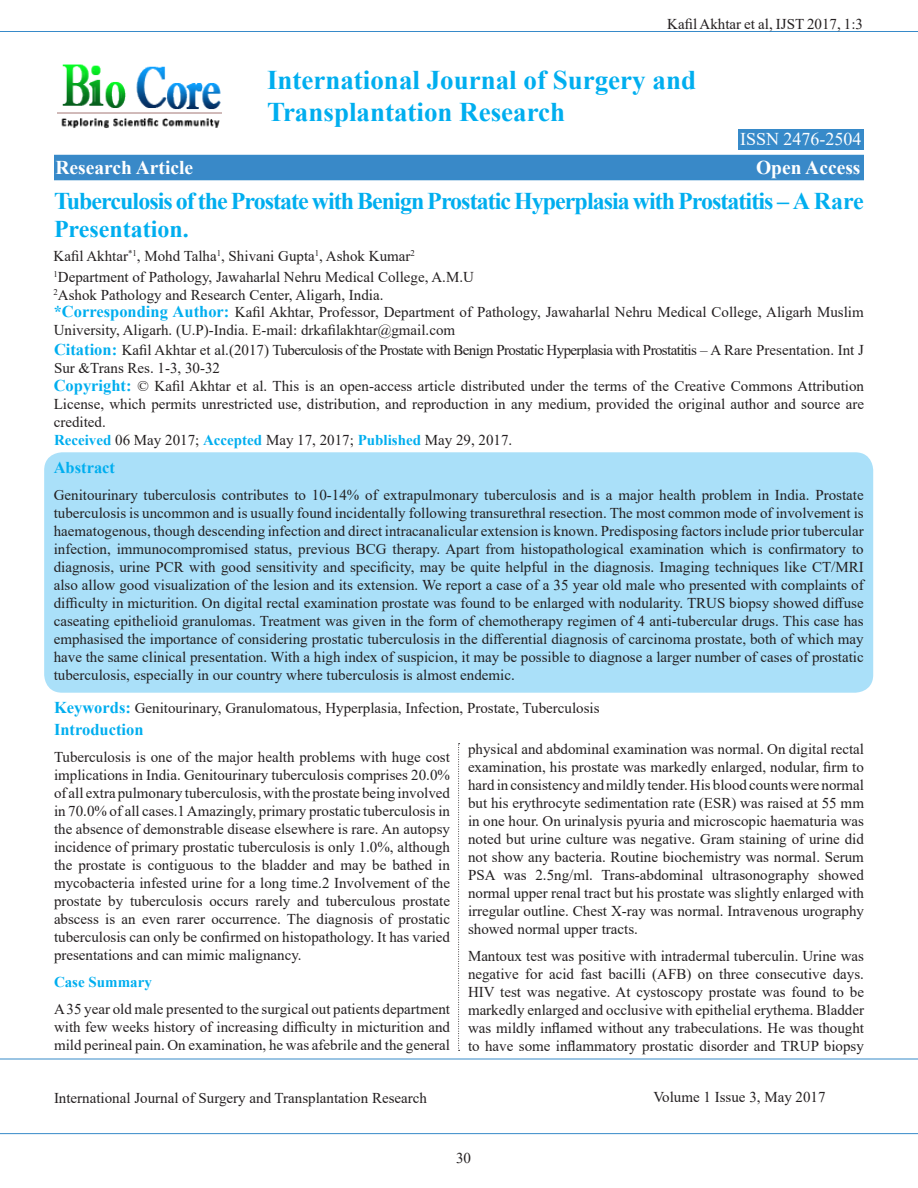
<style>
.page{position:relative;width:918px;height:1188px;background:#fff}
.page>*{position:absolute;margin:0;border:0;box-sizing:border-box;transform-origin:0 0}
.t1{font:700 27px "Times New Roman";color:#00aeef}
.t2{font:700 24px/28.8px "Times New Roman";letter-spacing:-.04em;color:#00aeef}
.t3{font:700 19.5px "Times New Roman";color:#fff}
.t4{font:18px "Times New Roman";color:#fff}
.t5{font:700 16.5px "Times New Roman";color:#00aeef}
.t6{font:15px/18px "Times New Roman";color:#231f20;text-align:justify}
.t7{font:15px/18px "Times New Roman";letter-spacing:-.04em;color:#231f20}
.t8{font:700 15px "Times New Roman";color:#00aeef}
.s1{font-weight:700;font-size:16.5px;color:#00aeef}
.s2{font-weight:700;color:#00aeef}
</style>
<div class="page">
<hr style="left:0;top:31px;width:918px;height:1px;background:#378ac9">
<hr style="left:0;top:1059px;width:918px;height:1px;background:#378ac9">
<hr style="left:0;top:1133px;width:918px;height:1px;background:#378ac9">
<div style="left:54px;top:155px;width:810px;height:25px;background:#3989c8"></div>
<img style="left:58px;top:64px;width:164px;height:64px">
<div style="left:44px;top:452px;width:829px;height:241px;background:#aae0f9;border-radius:18px"></div>
<svg style="left:458px;top:743px;width:2px;height:308px"></svg>
<div style="left:738px;top:129px;width:126px;height:21px;background:#378ac9"></div>
<p class="t6" style="left:667px;top:15px;width:197px">Kafil Akhtar et al, IJST 2017, 1:3</p>
<p class="t1" style="left:267px;top:60px;width:431px">International Journal of Surgery and</p>
<p class="t1" style="left:267px;top:93px;width:300px">Transplantation Research</p>
<p class="t4" style="left:740px;top:126px;width:123px">ISSN 2476-2504</p>
<p class="t3" style="left:56px;top:154px;width:139px">Research Article</p>
<p class="t3" style="left:756px;top:154px;width:106px">Open Access</p>
<p class="t2" style="left:54px;top:185px;width:811px">Tuberculosis of the Prostate with Benign Prostatic Hyperplasia with Prostatitis – A Rare<br>Presentation.</p>
<p class="t6" style="left:54px;top:247px;width:363px">Kafil Akhtar<sup>*1</sup>, Mohd Talha<sup>1</sup>, Shivani Gupta<sup>1</sup>, Ashok Kumar<sup>2</sup></p>
<p class="t6" style="left:54px;top:267px;width:422px"><sup>1</sup>Department of Pathology, Jawaharlal Nehru Medical College, A.M.U</p>
<p class="t6" style="left:54px;top:285px;width:331px"><sup>2</sup>Ashok Pathology and Research Center, Aligarh, India.</p>
<p class="t6" style="left:54px;top:303px;width:812px"><span class="s1">*Corresponding Author:</span> Kafil Akhtar, Professor, Department of Pathology, Jawaharlal Nehru Medical College, Aligarh Muslim<br>University, Aligarh. (U.P)-India. E-mail: drkafilakhtar@gmail.com</p>
<p class="t7" style="left:54px;top:341px;width:812px"><span class="s1">Citation:</span> Kafil Akhtar et al.(2017) Tuberculosis of the Prostate with Benign Prostatic Hyperplasia with Prostatitis – A Rare Presentation. Int J<br>Sur &amp;Trans Res. 1-3, 30-32</p>
<p class="t6" style="left:54px;top:376px;width:812px"><span class="s1">Copyright:</span> © Kafil Akhtar et al. This is an open-access article distributed under the terms of the Creative Commons Attribution License, which permits unrestricted use, distribution, and reproduction in any medium, provided the original author and source are credited.</p>
<p class="t6" style="left:54px;top:430px;width:460px"><span class="s2">Received</span> 06 May 2017; <span class="s2">Accepted</span> May 17, 2017; <span class="s2">Published</span> May 29, 2017.</p>
<p class="t5" style="left:54px;top:456px;width:63px">Abstract</p>
<p class="t6" style="left:54px;top:485px;width:812px">Genitourinary tuberculosis contributes to 10-14% of extrapulmonary tuberculosis and is a major health problem in India. Prostate tuberculosis is uncommon and is usually found incidentally following transurethral resection. The most common mode of involvement is haematogenous, though descending infection and direct intracanalicular extension is known. Predisposing factors include prior tubercular infection, immunocompromised status, previous BCG therapy. Apart from histopathological examination which is confirmatory to diagnosis, urine PCR with good sensitivity and specificity, may be quite helpful in the diagnosis. Imaging techniques like CT/MRI also allow good visualization of the lesion and its extension. We report a case of a 35 year old male who presented with complaints of difficulty in micturition. On digital rectal examination prostate was found to be enlarged with nodularity. TRUS biopsy showed diffuse caseating epithelioid granulomas. Treatment was given in the form of chemotherapy regimen of 4 anti-tubercular drugs. This case has emphasised the importance of considering prostatic tuberculosis in the differential diagnosis of carcinoma prostate, both of which may have the same clinical presentation. With a high index of suspicion, it may be possible to diagnose a larger number of cases of prostatic tuberculosis, especially in our country where tuberculosis is almost endemic.</p>
<p class="t6" style="left:54px;top:699px;width:547px"><span class="s1">Keywords:</span> Genitourinary, Granulomatous, Hyperplasia, Infection, Prostate, Tuberculosis</p>
<p class="t5" style="left:54px;top:718px;width:91px">Introduction</p>
<p class="t6" style="left:54px;top:748px;width:398px">Tuberculosis is one of the major health problems with huge cost implications in India. Genitourinary tuberculosis comprises 20.0% of all extra pulmonary tuberculosis, with the prostate being involved in 70.0% of all cases.1 Amazingly, primary prostatic tuberculosis in the absence of demonstrable disease elsewhere is rare. An autopsy incidence of primary prostatic tuberculosis is only 1.0%, although the prostate is contiguous to the bladder and may be bathed in mycobacteria infested urine for a long time.2 Involvement of the prostate by tuberculosis occurs rarely and tuberculous prostate abscess is an even rarer occurrence. The diagnosis of prostatic tuberculosis can only be confirmed on histopathology. It has varied presentations and can mimic malignancy.</p>
<p class="t8" style="left:54px;top:971px;width:99px">Case Summary</p>
<p class="t6" style="left:54px;top:1000px;width:398px">A 35 year old male presented to the surgical out patients department with few weeks history of increasing difficulty in micturition and mild perineal pain. On examination, he was afebrile and the general</p>
<p class="t6" style="left:468px;top:739px;width:398px">physical and abdominal examination was normal. On digital rectal examination, his prostate was markedly enlarged, nodular, firm to hard in consistency and mildly tender. His blood counts were normal but his erythrocyte sedimentation rate (ESR) was raised at 55 mm in one hour. On urinalysis pyuria and microscopic haematuria was noted but urine culture was negative. Gram staining of urine did not show any bacteria. Routine biochemistry was normal. Serum PSA was 2.5ng/ml. Trans-abdominal ultrasonography showed normal upper renal tract but his prostate was slightly enlarged with irregular outline. Chest X-ray was normal. Intravenous urography showed normal upper tracts.</p>
<p class="t6" style="left:468px;top:946px;width:398px">Mantoux test was positive with intradermal tuberculin. Urine was negative for acid fast bacilli (AFB) on three consecutive days.<br>HIV test was negative. At cystoscopy prostate was found to be markedly enlarged and occlusive with epithelial erythema. Bladder was mildly inflamed without any trabeculations. He was thought to have some inflammatory prostatic disorder and TRUP biopsy</p>
<p class="t6" style="left:54px;top:1089px;width:374px">International Journal of Surgery and Transplantation Research</p>
<p class="t6" style="left:653px;top:1088px;width:174px">Volume 1 Issue 3, May 2017</p>
<p class="t6" style="left:456px;top:1148px;width:16px">30</p>
</div>
